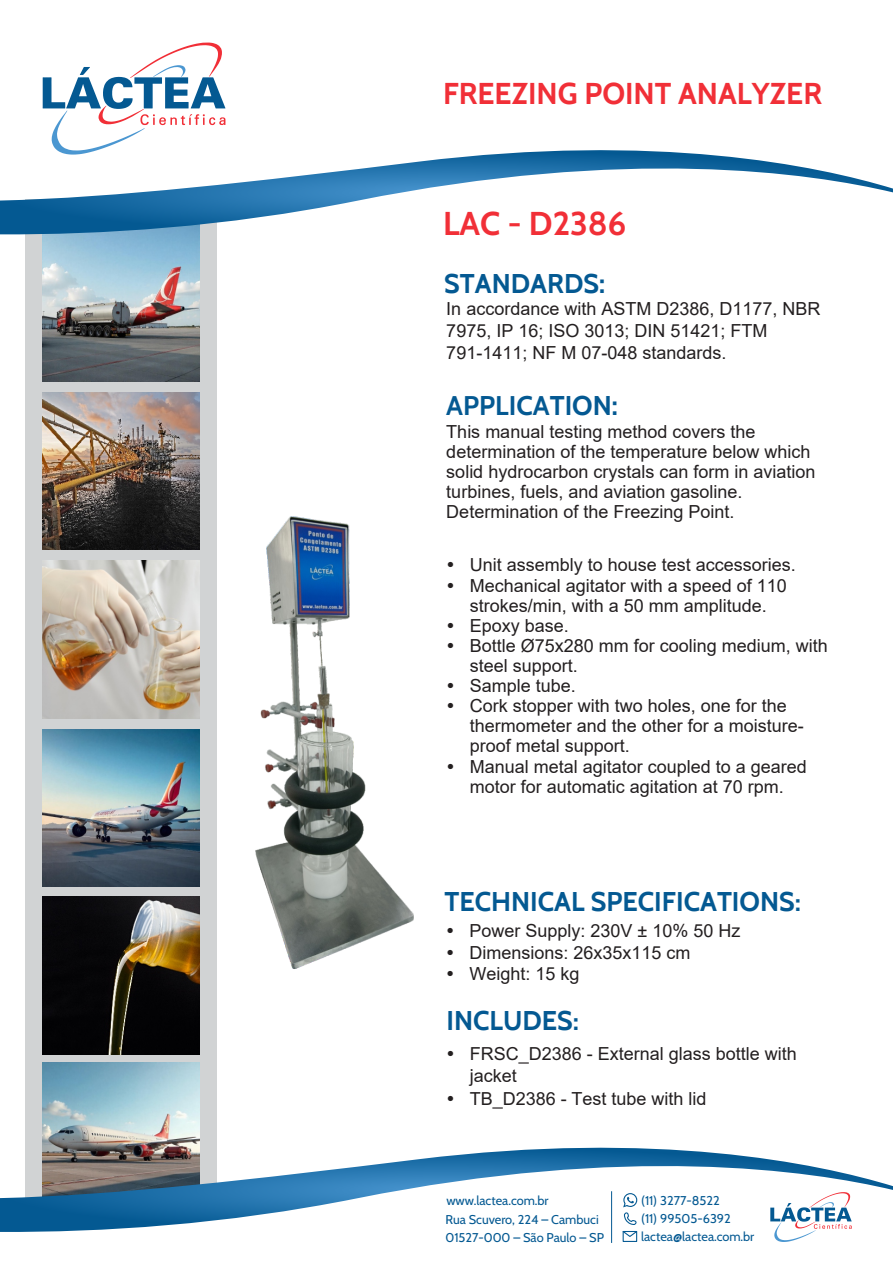
<style>
.page{position:relative;width:893px;height:1263px;background:#fff}
.page>*{position:absolute;margin:0;border:0;box-sizing:border-box;transform-origin:0 0}
.t1{font:700 33px "Cabin";color:#f12f37}
.t2{font:700 30px "Cabin";color:#f12f37}
.t3{font:700 27px "Cabin";color:#045992}
.t4{font:700 27px "Cabin";color:#045992}
.t5{font:18px/20.1px "Arial";color:#231f20}
.t6{font:12.75px/18.3px "Cabin";color:#045992}
.s1{font-style:inherit}
</style>
<div class="page">
<svg style="left:25px;top:235px;width:192px;height:895px;background:#c9c5c0"></svg>
<svg style="left:43px;top:43px;width:183px;height:90px"></svg>
<svg style="left:774px;top:1232px;width:39px;height:10px"></svg>
<hr style="left:611px;top:1191px;width:1px;height:52px;background:#045992">
<div style="left:623px;top:1231px;width:14px;height:11px;border:1px solid #045992"></div>
<svg style="left:622px;top:1232px;width:16px;height:6px"></svg>
<img style="left:255px;top:516px;width:159px;height:453px">
<img style="left:43px;top:392px;width:157px;height:157px">
<img style="left:43px;top:729px;width:157px;height:157px">
<img style="left:43px;top:235px;width:157px;height:147px">
<img style="left:43px;top:1063px;width:157px;height:67px">
<svg style="left:0;top:133px;width:893px;height:102px"></svg>
<svg style="left:0;top:1130px;width:893px;height:102px"></svg>
<img style="left:43px;top:897px;width:157px;height:157px">
<h2 class="t2" style="left:443px;top:75px;width:381px">FREEZING POINT ANALYZER</h2>
<h1 class="t1" style="left:443px;top:204px;width:185px">LAC - D2386</h1>
<h3 class="t4" style="left:444px;top:267px;width:162px">STANDARDS<span class="s1">:</span></h3>
<p class="t5" style="left:446px;top:297px;width:376px;line-height:21.9px">In accordance with ASTM D2386, D1177, NBR<br>7975, IP 16; ISO 3013; DIN 51421; FTM<br>791-1411; NF M 07-048 standards.</p>
<h3 class="t3" style="left:446px;top:389px;width:173px">APPLICA<span class="s1">TION</span>:</h3>
<p class="t5" style="left:446px;top:421px;width:371px">This manual testing method covers the determination of the temperature below which solid hydrocarbon crystals can form in aviation turbines, fuels, and aviation gasoline.<br>Determination of the Freezing Point.</p>
<p class="t5" style="left:470px;top:555px;width:360px">Unit assembly to house test accessories.<br>Mechanical agitator with a speed of 110 strokes/min, with a 50 mm amplitude.<br>Epoxy base.<br>Bottle Ø75x280 mm for cooling medium, with steel support.<br>Sample tube.<br>Cork stopper with two holes, one for the thermometer and the other for a moisture&shy;proof metal support.<br>Manual metal agitator coupled to a geared motor for automatic agitation at 70 rpm.</p>
<h3 class="t3" style="left:444px;top:885px;width:358px">TECHNICAL SPECIFICATIONS:</h3>
<p class="t5" style="left:469px;top:920px;width:273px;line-height:21.6px">Power Supply: 230V ± 10% 50 Hz<br>Dimensions: 26x35x115 cm<br>Weight: 15 kg</p>
<h3 class="t4" style="left:446px;top:1004px;width:134px">INCLUDES:</h3>
<p class="t5" style="left:470px;top:1042px;width:329px;line-height:22.4px"><span class="s1">FRSC_D2386 -</span> External glass bottle with jacket<br><span class="s1">TB_D2386 -</span> Test tube with lid</p>
<p class="t6" style="left:446px;top:1191px;width:104px">www.lactea.com.br</p>
<p class="t6" style="left:446px;top:1210px;width:160px">Rua Scuvero, 224 – Cambuci<br>01527-000 – São Paulo – SP</p>
<p class="t6" style="left:641px;top:1191px;width:115px">(11) 3277-8522<br>(11) 99505-6392 lactea@lactea.com.br</p>
</div>
